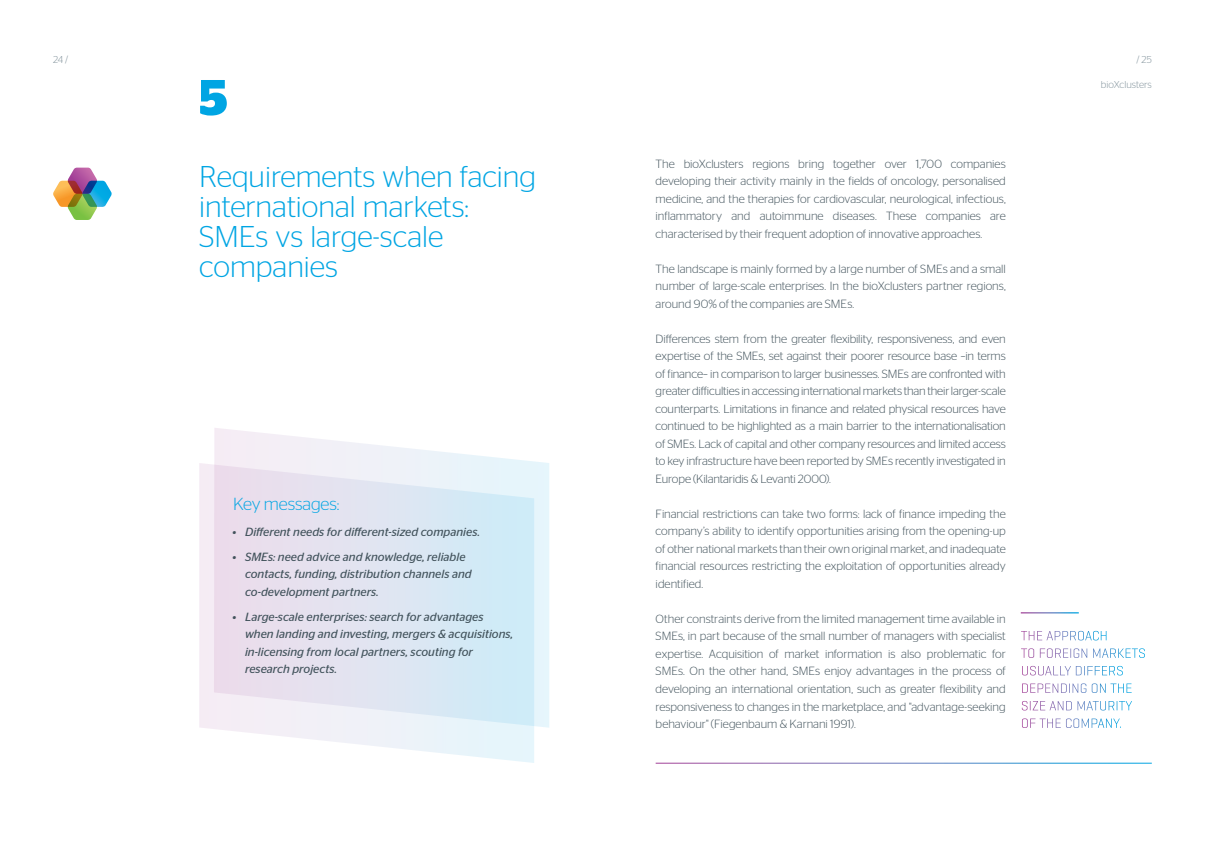
<style>
.page{position:relative;width:1205px;height:851px;background:#fff}
.page>*{position:absolute;margin:0;border:0;box-sizing:border-box;transform-origin:0 0}
.t1{font:700 50px "Stag Sans";color:#00a5e3}
.t2{font:300 30px "Stag Sans";color:#00a5e3}
.basico{font:300 17.5px "Stag Sans";letter-spacing:-.005em;color:#00a5e3}
.basico-2{font:300 11.88px/17.5px "Stag Sans";letter-spacing:-.005em;color:#41525b;text-align:justify}
.t3{font:italic 11.88px/17.5px "Stag Sans";color:#41525b}
.t4{font:300 10px "Stag Sans";color:#81929b}
</style>
<div class="page">
<svg style="left:1022px;top:718px;width:98px;height:10px"></svg>
<svg style="left:1022px;top:700px;width:110px;height:10px"></svg>
<svg style="left:1052px;top:683px;width:79px;height:9px"></svg>
<svg style="left:1030px;top:665px;width:93px;height:10px"></svg>
<svg style="left:1028px;top:648px;width:117px;height:10px"></svg>
<svg style="left:1037px;top:630px;width:69px;height:10px"></svg>
<svg style="left:214px;top:428px;width:335px;height:299px"></svg>
<svg style="left:199px;top:463px;width:335px;height:299px;background:#e4e8f3"></svg>
<svg style="left:53px;top:168px;width:59px;height:52px"></svg>
<p class="t4" style="left:53px;top:54px;width:17px">24 /</p>
<p class="t4" style="left:1136px;top:54px;width:17px">/ 25</p>
<p class="t1" style="left:199px;top:68px;width:30px">5</p>
<p class="t4" style="left:1101px;top:79px;width:52px">bioXclusters</p>
<p class="t2" style="left:199px;top:159px;width:338px">Requirements when facing</p>
<p class="t2" style="left:199px;top:189px;width:271px">international markets:</p>
<p class="t2" style="left:199px;top:219px;width:246px">SMEs vs large-scale</p>
<p class="t2" style="left:199px;top:249px;width:140px">companies</p>
<p class="basico" style="left:233px;top:494px;width:108px">Key messages:</p>
<p class="t3" style="left:233px;top:522px;width:249px">• Different needs for different-sized companies.</p>
<p class="t3" style="left:233px;top:547px;width:234px">• SMEs: need advice and knowledge, reliable</p>
<p class="t3" style="left:245px;top:565px;width:228px">contacts, funding, distribution channels and</p>
<p class="t3" style="left:245px;top:582px;width:135px">co-development partners.</p>
<p class="t3" style="left:245px;top:607px;width:270px;text-indent:-12px">• Large-scale enterprises: search for advantages when landing and investing, mergers &amp; acquisitions, in-licensing from local partners, scouting for</p>
<p class="t3" style="left:245px;top:660px;width:94px">research projects.</p>
<p class="basico-2" style="left:656px;top:154px;width:352px">The bioXclusters regions bring together over 1,700 companies developing their activity mainly in the fields of oncology, personalised medicine, and the therapies for cardiovascular, neurological, infectious, inflammatory and autoimmune diseases. These companies are characterised by their frequent adoption of innovative approaches.</p>
<p class="basico-2" style="left:656px;top:259px;width:352px">The landscape is mainly formed by a large number of SMEs and a small number of large-scale enterprises. In the bioXclusters partner regions, around 90% of the companies are SMEs.</p>
<p class="basico-2" style="left:656px;top:329px;width:352px">Differences stem from the greater flexibility, responsiveness, and even expertise of the SMEs, set against their poorer resource base –in terms of finance– in comparison to larger businesses. SMEs are confronted with greater difficulties in accessing international markets than their larger-scale counterparts. Limitations in finance and related physical resources have continued to be highlighted as a main barrier to the internationalisation of SMEs. Lack of capital and other company resources and limited access to key infrastructure have been reported by SMEs recently investigated in Europe (Kilantaridis &amp; Levanti 2000).</p>
<p class="basico-2" style="left:656px;top:504px;width:352px">Financial restrictions can take two forms: lack of finance impeding the company’s ability to identify opportunities arising from the opening-up of other national markets than their own original market, and inadequate financial resources restricting the exploitation of opportunities already identified.</p>
<p class="basico-2" style="left:656px;top:609px;width:352px">Other constraints derive from the limited management time available in SMEs, in part because of the small number of managers with specialist expertise. Acquisition of market information is also problematic for SMEs. On the other hand, SMEs enjoy advantages in the process of developing an international orientation, such as greater flexibility and responsiveness to changes in the marketplace, and "advantage-seeking behaviour" (Fiegenbaum &amp; Karnani 1991).</p>
</div>
